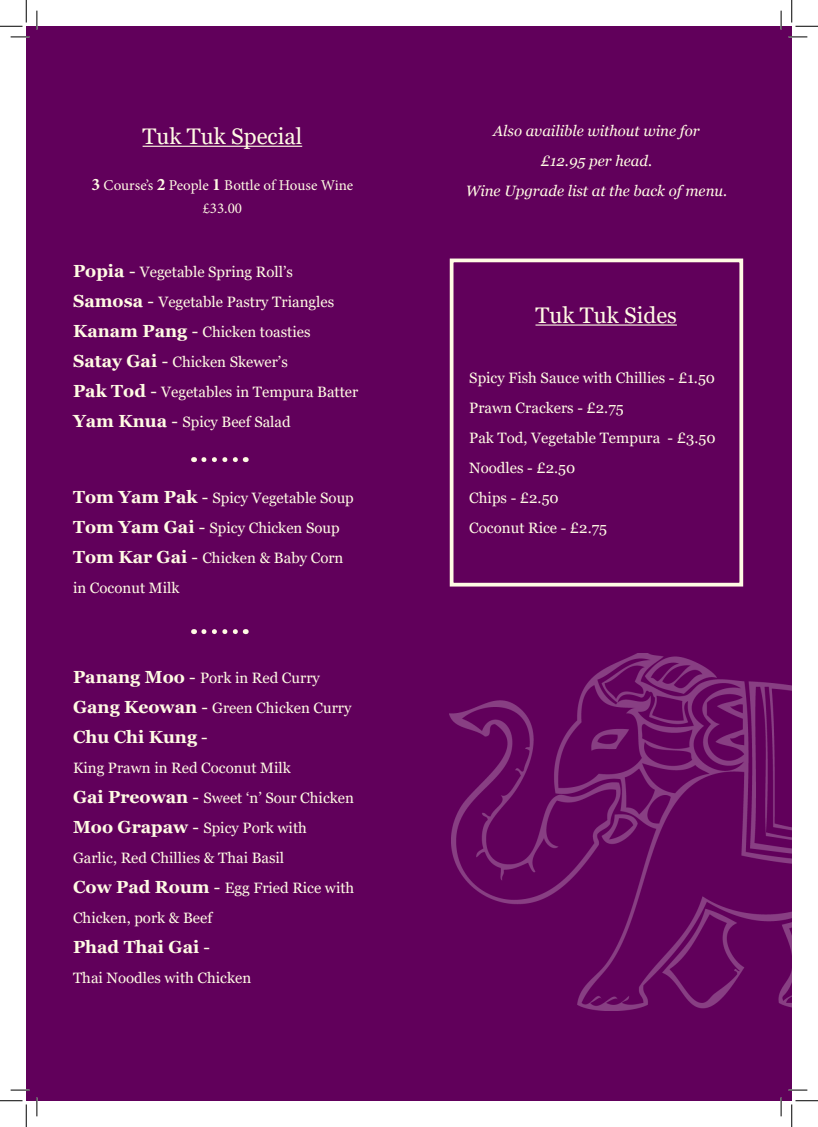
<style>
.page{position:relative;width:818px;height:1127px;background:#fff}
.page>*{position:absolute;margin:0;border:0;box-sizing:border-box;transform-origin:0 0}
.t1{font:22.5px "Georgia";color:#fffbe4}
.t2{font:700 17.5px "Georgia";color:#fffbe4}
.t3{font:15px/30px "Georgia";color:#fffbe4}
.t4{font:italic 15px "Georgia";color:#fffbe4}
.t5{font:15px/23px "Minion Pro";letter-spacing:-.005em;color:#fffbe4;text-align:center}
.s1{font-weight:700;font-size:17.5px}
.s2{font-size:17.5px}
.s3{font-weight:400}
</style>
<div class="page">
<div style="left:26px;top:26px;width:766px;height:1074px;background:#61005b"></div>
<hr style="left:143px;top:146px;width:159px;height:1px;background:#fffbe4">
<hr style="left:535px;top:324px;width:142px;height:1px;background:#fffbe4">
<div style="left:450px;top:258px;width:293px;height:328px;border:4px solid #fffbe4"></div>
<svg style="left:204px;top:457px;width:42px;height:5px"></svg>
<svg style="left:204px;top:629px;width:42px;height:5px"></svg>
<img style="left:450px;top:653px;width:342px;height:356px">
<svg style="left:11px;top:36px;width:18px;height:2px"></svg>
<svg style="left:788px;top:36px;width:19px;height:2px"></svg>
<svg style="left:11px;top:1089px;width:18px;height:1px"></svg>
<svg style="left:788px;top:1089px;width:19px;height:1px"></svg>
<svg style="left:36px;top:11px;width:2px;height:18px"></svg>
<svg style="left:36px;top:1097px;width:2px;height:18px"></svg>
<svg style="left:780px;top:11px;width:2px;height:18px"></svg>
<svg style="left:780px;top:1097px;width:2px;height:18px"></svg>
<svg style="left:0;top:0;width:27px;height:27px"></svg>
<svg style="left:0;top:1100px;width:27px;height:26px"></svg>
<svg style="left:791px;top:0;width:27px;height:27px"></svg>
<svg style="left:791px;top:1100px;width:27px;height:26px"></svg>
<p class="t1" style="left:143px;top:123px;width:161px">Tuk Tuk Special</p>
<p class="t5" style="left:91px;top:174px;width:263px"><span class="s1">3</span> Course’s <span class="s1">2</span> People <span class="s1">1</span> Bottle of House Wine £33.00</p>
<p class="t3" style="left:73px;top:257px;width:221px"><span class="s1">Popia</span> <span class="s2">-</span> Vegetable Spring Roll’s</p>
<p class="t3" style="left:73px;top:287px;width:263px"><span class="s1">Samosa</span> <span class="s2">-</span> Vegetable Pastry Triangles</p>
<p class="t3" style="left:73px;top:317px;width:239px"><span class="s1">Kanam Pang</span> <span class="s2">-</span> Chicken toasties</p>
<p class="t3" style="left:73px;top:347px;width:216px"><span class="s1">Satay Gai</span> <span class="s2">-</span> Chicken Skewer’s</p>
<p class="t3" style="left:73px;top:377px;width:287px"><span class="s1">Pak Tod</span> <span class="s2">-</span> Vegetables in Tempura Batter</p>
<p class="t3" style="left:73px;top:407px;width:219px"><span class="s1">Yam Knua</span> <span class="s2">-</span> Spicy Beef Salad</p>
<p class="t3" style="left:73px;top:483px;width:282px"><span class="s1">Tom Yam Pak</span> <span class="s2">-</span> Spicy Vegetable Soup</p>
<p class="t3" style="left:73px;top:513px;width:268px"><span class="s1">Tom Yam Gai</span> <span class="s2">-</span> Spicy Chicken Soup</p>
<p class="t3" style="left:73px;top:543px;width:272px"><span class="s1">Tom Kar Gai</span> <span class="s2">-</span> Chicken &amp; Baby Corn</p>
<p class="t3" style="left:73px;top:573px;width:108px">in Coconut Milk</p>
<p class="t3" style="left:73px;top:663px;width:248px"><span class="s1">Panang Moo</span> <span class="s2">-</span> Pork in Red Curry</p>
<p class="t3" style="left:73px;top:693px;width:280px"><span class="s1">Gang Keowan</span> <span class="s2">-</span> Green Chicken Curry</p>
<p class="t2" style="left:73px;top:725px;width:136px">Chu Chi Kung <span class="s3">-</span></p>
<p class="t3" style="left:73px;top:753px;width:219px">King Prawn in Red Coconut Milk</p>
<p class="t3" style="left:73px;top:783px;width:282px"><span class="s1">Gai Preowan</span> <span class="s2">-</span> Sweet ‘n’ Sour Chicken</p>
<p class="t3" style="left:73px;top:813px;width:235px"><span class="s1">Moo Grapaw</span> <span class="s2">-</span> Spicy Pork with</p>
<p class="t3" style="left:73px;top:843px;width:213px">Garlic, Red Chillies &amp; Thai Basil</p>
<p class="t3" style="left:73px;top:873px;width:283px"><span class="s1">Cow Pad Roum</span> <span class="s2">-</span> Egg Fried Rice with<br>Chicken, pork &amp; Beef</p>
<p class="t2" style="left:73px;top:935px;width:139px">Phad Thai Gai <span class="s3">-</span></p>
<p class="t3" style="left:73px;top:963px;width:180px">Thai Noodles with Chicken</p>
<p class="t4" style="left:493px;top:121px;width:208px">Also availible without wine for</p>
<p class="t4" style="left:541px;top:151px;width:113px">£12.95 per head.</p>
<p class="t4" style="left:466px;top:181px;width:263px">Wine Upgrade list at the back of menu.</p>
<p class="t1" style="left:535px;top:301px;width:143px">Tuk Tuk Sides</p>
<p class="t3" style="left:469px;top:363px;width:247px">Spicy Fish Sauce with Chillies - £1.50</p>
<p class="t3" style="left:469px;top:393px;width:156px">Prawn Crackers - £2.75</p>
<p class="t3" style="left:469px;top:423px;width:248px">Pak Tod, Vegetable Tempura - £3.50</p>
<p class="t3" style="left:469px;top:453px;width:108px">Noodles - £2.50</p>
<p class="t3" style="left:469px;top:483px;width:91px">Chips - £2.50</p>
<p class="t3" style="left:469px;top:513px;width:139px">Coconut Rice - £2.75</p>
</div>
